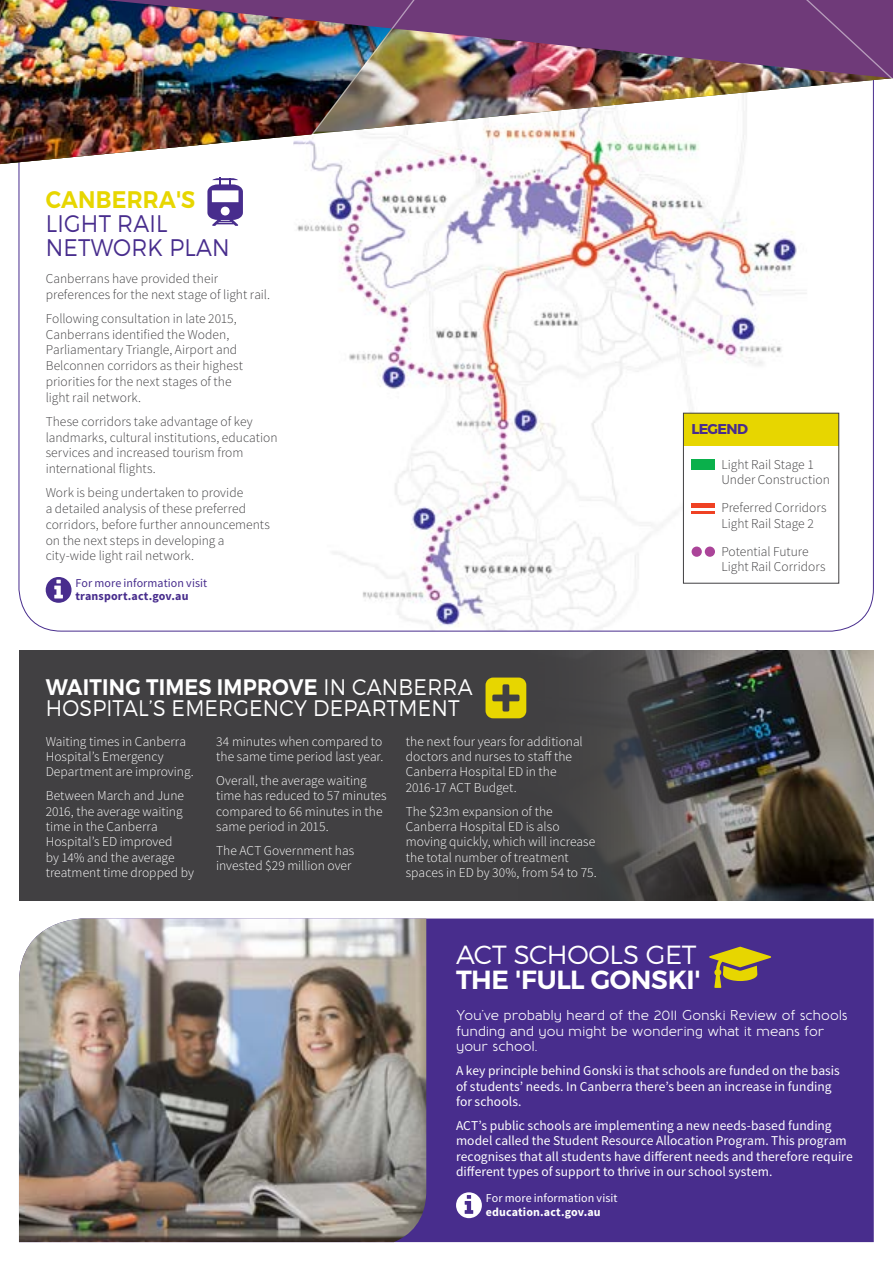
<style>
.page{position:relative;width:893px;height:1263px;background:#fff}
.page>*{position:absolute;margin:0;border:0;box-sizing:border-box;transform-origin:0 0}
.body_text{font:600 26.25px/25.5px "Montserrat";letter-spacing:-.01em;color:#fff}
.H2_bold{font:300 24px/24px "Montserrat";letter-spacing:.01em;color:#482d8d;scale:.92 1}
.H2_bold-2{font:300 22.5px/21px "Montserrat";letter-spacing:.01em;color:#fff;scale:.92 1}
.intro_paragraph_feat{font:500 14.25px/15.8px "Baufra";letter-spacing:-.03em;color:#fff}
.intro_paragraph_feat-2{font:700 14.25px "Montserrat";letter-spacing:-.045em;color:#482d8d}
.body_text-2{font:300 13.5px/15.8px "Source Sans Pro";color:#414042}
.body_text-3{font:300 13.5px/15.3px "Source Sans Pro";color:#fff}
.body_text-4{font:13.5px/15.5px "Source Sans Pro";letter-spacing:.005em;color:#fff}
.info_text{font:12px/13.5px "Source Sans Pro";letter-spacing:.005em;color:#fff}
.info_text-2{font:12px/13.5px "Source Sans Pro";letter-spacing:.005em;color:#482d8d}
.s1{font-weight:600;color:#e7d600}
.s2{font-weight:700}
.s3{font-weight:600}
.s4{font-weight:300}
</style>
<div class="page">
<div style="left:19px;top:650px;width:855px;height:251px;background:#414042"></div>
<img style="left:485px;top:650px;width:389px;height:251px">
<svg style="left:18px;top:164px;width:856px;height:468px"></svg>
<div style="left:426px;top:918px;width:448px;height:324px;background:#482d8d"></div>
<img style="left:19px;top:918px;width:407px;height:324px">
<svg style="left:709px;top:947px;width:62px;height:41px"></svg>
<svg style="left:486px;top:677px;width:40px;height:41px"></svg>
<svg style="left:416px;top:132px;width:458px;height:32px"></svg>
<img style="left:461px;top:78px;width:413px;height:54px">
<img style="left:0;top:0;width:392px;height:164px">
<img style="left:105px;top:0;width:659px;height:78px">
<svg style="left:764px;top:0;width:129px;height:84px"></svg>
<img style="left:290px;top:0;width:171px;height:163px">
<div style="left:683px;top:413px;width:156px;height:170px;background:#fff"></div>
<div style="left:683px;top:413px;width:156px;height:32px;background:#e7d600"></div>
<div style="left:683px;top:413px;width:156px;height:170px;border:1px solid #414042"></div>
<div style="left:692px;top:460px;width:23px;height:10px;background:#0ab04b"></div>
<div style="left:705px;top:546px;width:10px;height:11px;background:#ab4499;border-radius:50%"></div>
<div style="left:692px;top:546px;width:10px;height:11px;background:#ab4499;border-radius:50%"></div>
<div style="left:692px;top:503px;width:23px;height:5px;background:#ef4123"></div>
<hr style="left:692px;top:511px;width:23px;height:2px;background:#ef4123">
<svg style="left:46px;top:577px;width:26px;height:26px"></svg>
<svg style="left:207px;top:178px;width:36px;height:48px"></svg>
<svg style="left:456px;top:1192px;width:26px;height:26px"></svg>
<p class="H2_bold" style="left:46px;top:187px;width:201px"><span class="s1">CANBERRA'S<br></span>LIGHT RAIL<br>NETWORK PLAN</p>
<p class="body_text-2" style="left:46px;top:271px;width:226px">Canberrans have provided their preferences for the next stage of light rail.</p>
<p class="body_text-2" style="left:46px;top:311px;width:199px">Following consultation in late 2015, Canberrans identified the Woden, Parliamentary Triangle, Airport and Belconnen corridors as their highest priorities for the next stages of the light rail network.</p>
<p class="body_text-2" style="left:46px;top:414px;width:233px">These corridors take advantage of key landmarks, cultural institutions, education services and increased tourism from international flights.</p>
<p class="body_text-2" style="left:46px;top:485px;width:226px">Work is being undertaken to provide<br>a detailed analysis of these preferred corridors, before further announcements on the next steps in developing a city-wide light rail network.</p>
<p class="info_text-2" style="left:75px;top:576px;width:133px">For more information visit <span class="s2">transport.act.gov.au</span></p>
<p class="H2_bold-2" style="left:46px;top:676px;width:465px"><span class="s3">WAITING TIMES IMPROVE</span> IN CANBERRA<br>HOSPITAL’S EMERGENCY DEPARTMENT</p>
<p class="body_text-3" style="left:216px;top:733px;width:169px">34 minutes when compared to the same time period last year.</p>
<p class="body_text-3" style="left:216px;top:773px;width:172px">Overall, the average waiting time has reduced to 57 minutes compared to 66 minutes in the same period in 2015.</p>
<p class="body_text-3" style="left:216px;top:843px;width:140px">The ACT Government has invested $29 million over</p>
<p class="body_text-3" style="left:406px;top:733px;width:179px">the next four years for additional doctors and nurses to staff the<br>Canberra Hospital ED in the<br>2016-17 ACT Budget.</p>
<p class="body_text-3" style="left:406px;top:803px;width:192px">The $23m expansion of the<br>Canberra Hospital ED is also moving quickly, which will increase the total number of treatment spaces in ED by 30%, from 54 to 75.</p>
<p class="body_text-3" style="left:46px;top:733px;width:150px">Waiting times in Canberra<br>Hospital’s Emergency<br>Department are improving.</p>
<p class="body_text-3" style="left:46px;top:788px;width:150px">Between March and June<br>2016, the average waiting time in the Canberra<br>Hospital’s ED improved<br>by 14% and the average treatment time dropped by</p>
<p class="intro_paragraph_feat-2" style="left:692px;top:420px;width:58px">LEGEND</p>
<p class="body_text-2" style="left:721px;top:457px;width:110px;line-height:15.3px">Light Rail Stage 1<br>Under Construction</p>
<p class="body_text-2" style="left:721px;top:500px;width:107px;line-height:15.3px">Preferred Corridors<br>Light Rail Stage 2</p>
<p class="body_text-2" style="left:721px;top:544px;width:106px;line-height:15.3px">Potential Future<br>Light Rail Corridors</p>
<p class="body_text" style="left:456px;top:942px;width:246px"><span class="s4">ACT SCHOOLS GET<br></span>THE 'FULL GONSKI'</p>
<p class="intro_paragraph_feat" style="left:456px;top:1006px;width:393px">You’ve probably heard of the 2011 Gonski Review of schools funding and you might be wondering what it means for your school.</p>
<p class="body_text-4" style="left:456px;top:1063px;width:385px">A key principle behind Gonski is that schools are funded on the basis of students’ needs. In Canberra there’s been an increase in funding for schools.</p>
<p class="body_text-4" style="left:456px;top:1117px;width:398px">ACT’s public schools are implementing a new needs-based funding model called the Student Resource Allocation Program. This program recognises that all students have different needs and therefore require different types of support to thrive in our school system.</p>
<p class="info_text" style="left:486px;top:1191px;width:133px">For more information visit <span class="s2">education.act.gov.au</span></p>
</div>
